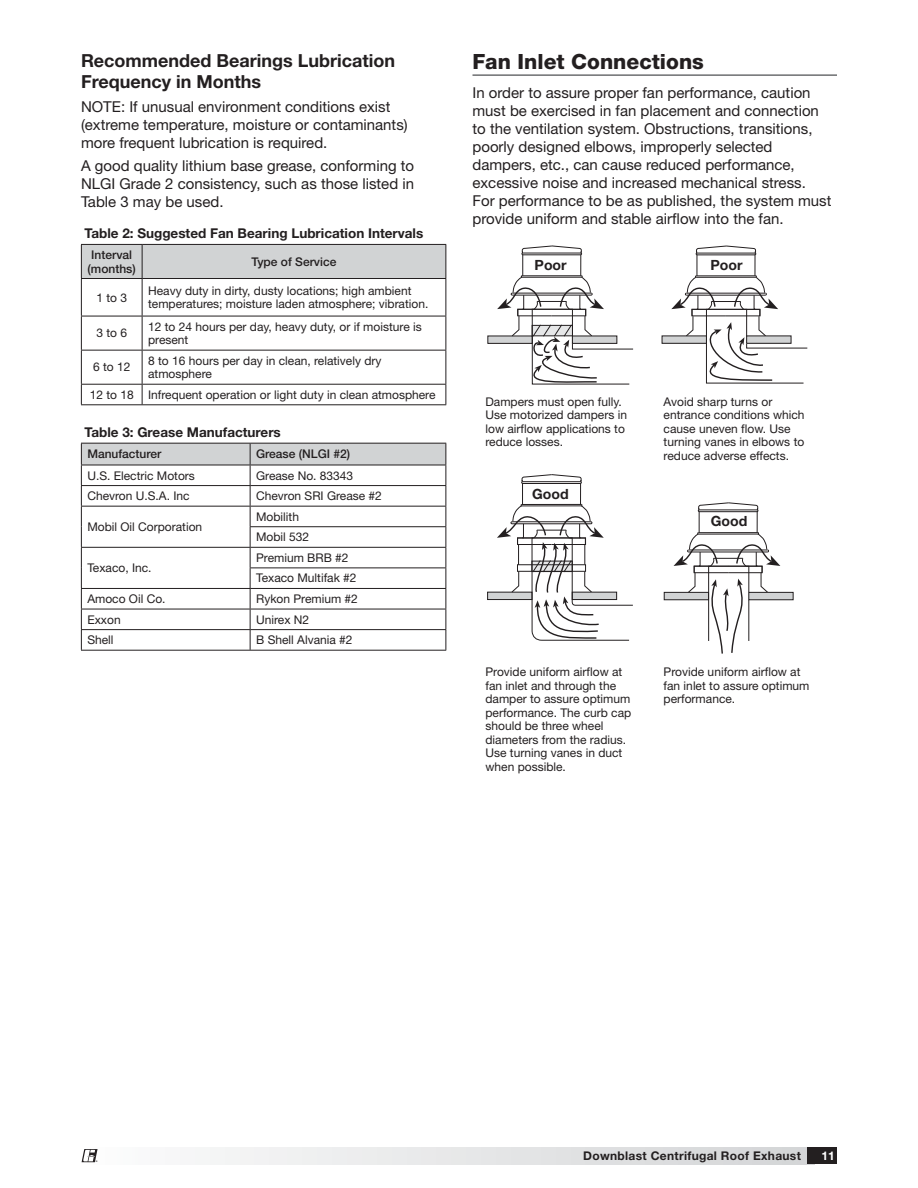
<style>
.page{position:relative;width:918px;height:1188px;background:#fff}
.page>*{position:absolute;margin:0;border:0;box-sizing:border-box;transform-origin:0 0}
.t1{font:800 21px "Helvetica Neue LT Std";color:#231f20}
.t2{font:700 18px/21.6px "Helvetica Neue LT Std";color:#231f20}
.t3{font:15px/18px "Helvetica Neue LT Std";color:#231f20}
.t4{font:700 14.1px "Helvetica Neue LT Std";color:#231f20}
.t5{font:700 13.5px "Helvetica Neue LT Std";color:#231f20}
.t6{font:12px/13.5px "Helvetica Neue LT Std";color:#231f20}
.t7{font:500 12px/13.5px "Helvetica Neue LT Std";color:#231f20;text-align:center}
.t8{font:700 12px "Helvetica Neue LT Std";letter-spacing:.025em;color:#231f20}
.t9{font:700 12px "Helvetica Neue LT Std";color:#fff}
.t10{font:700 2.1px "Helvetica Neue LT Std";color:#231f20}
</style>
<div class="page">
<div style="left:81px;top:1148px;width:733px;height:16px;background:linear-gradient(to right,#f9f9f9,#d5d6d8)"></div>
<div style="left:807px;top:1148px;width:30px;height:16px;background:#231f20"></div>
<svg style="left:82px;top:1149px;width:16px;height:13px"></svg>
<svg style="left:81px;top:443px;width:366px;height:207px"></svg>
<hr style="left:81px;top:650px;width:365px;height:1px;background:#231f20">
<div style="left:82px;top:245px;width:364px;height:33px;background:#d1d3d4"></div>
<hr style="left:81px;top:244px;width:61px;height:1px;background:#231f20">
<hr style="left:81px;top:245px;width:1px;height:33px;background:#231f20">
<hr style="left:142px;top:244px;width:304px;height:1px;background:#231f20">
<hr style="left:142px;top:245px;width:1px;height:33px;background:#231f20">
<hr style="left:446px;top:245px;width:1px;height:33px;background:#231f20">
<hr style="left:81px;top:278px;width:61px;height:1px;background:#231f20">
<hr style="left:81px;top:279px;width:1px;height:37px;background:#231f20">
<hr style="left:142px;top:278px;width:304px;height:1px;background:#231f20">
<hr style="left:142px;top:279px;width:1px;height:37px;background:#231f20">
<hr style="left:446px;top:279px;width:1px;height:37px;background:#231f20">
<hr style="left:81px;top:316px;width:61px;height:1px;background:#231f20">
<hr style="left:81px;top:316px;width:1px;height:34px;background:#231f20">
<hr style="left:142px;top:316px;width:304px;height:1px;background:#231f20">
<hr style="left:142px;top:316px;width:1px;height:34px;background:#231f20">
<hr style="left:446px;top:316px;width:1px;height:34px;background:#231f20">
<hr style="left:81px;top:350px;width:61px;height:1px;background:#231f20">
<hr style="left:81px;top:351px;width:1px;height:33px;background:#231f20">
<hr style="left:142px;top:350px;width:304px;height:1px;background:#231f20">
<hr style="left:142px;top:351px;width:1px;height:33px;background:#231f20">
<hr style="left:446px;top:351px;width:1px;height:33px;background:#231f20">
<hr style="left:81px;top:384px;width:61px;height:1px;background:#231f20">
<svg style="left:81px;top:385px;width:1px;height:19px"></svg>
<hr style="left:142px;top:384px;width:304px;height:1px;background:#231f20">
<svg style="left:142px;top:385px;width:1px;height:19px"></svg>
<svg style="left:446px;top:385px;width:1px;height:19px"></svg>
<hr style="left:81px;top:404px;width:365px;height:1px;background:#231f20">
<div style="left:662px;top:336px;width:44px;height:7px;background:#d1d3d4"></div>
<svg style="left:671px;top:246px;width:137px;height:137px"></svg>
<div style="left:747px;top:336px;width:44px;height:7px;background:#d1d3d4"></div>
<div style="left:488px;top:336px;width:44px;height:7px;background:#d1d3d4"></div>
<div style="left:488px;top:336px;width:44px;height:8px;border:1px solid #231f20"></div>
<svg style="left:497px;top:246px;width:136px;height:139px"></svg>
<div style="left:572px;top:336px;width:45px;height:7px;background:#d1d3d4"></div>
<div style="left:572px;top:336px;width:45px;height:8px;border:1px solid #231f20"></div>
<div style="left:664px;top:592px;width:45px;height:8px;background:#d1d3d4"></div>
<div style="left:664px;top:592px;width:45px;height:8px;border:1px solid #231f20"></div>
<svg style="left:674px;top:502px;width:106px;height:152px"></svg>
<div style="left:749px;top:592px;width:44px;height:8px;background:#d1d3d4"></div>
<div style="left:749px;top:592px;width:44px;height:8px;border:1px solid #231f20"></div>
<div style="left:488px;top:592px;width:44px;height:8px;background:#d1d3d4"></div>
<div style="left:487px;top:592px;width:45px;height:8px;border:1px solid #231f20"></div>
<svg style="left:497px;top:474px;width:136px;height:167px"></svg>
<hr style="left:473px;top:74px;width:364px;height:2px;background:#6d6e70">
<h2 class="t2" style="left:81px;top:51px;width:316px">Recommended Bearings Lubrication<br>Frequency in Months</h2>
<p class="t3" style="left:81px;top:99px;width:328px">NOTE: If unusual environment conditions exist (extreme temperature, moisture or contaminants) more frequent lubrication is required.</p>
<p class="t3" style="left:81px;top:158px;width:335px;text-align:justify">A good quality lithium base grease, conforming to NLGI Grade 2 consistency, such as those listed in Table 3 may be used.</p>
<p class="t5" style="left:85px;top:229px;width:340px">Table 2: Suggested Fan Bearing Lubrication Intervals</p>
<p class="t7" style="left:88px;top:249px;width:50px">Interval (months)</p>
<p class="t7" style="left:252px;top:256px;width:86px">Type of Service</p>
<p class="t6" style="left:96px;top:292px;width:32px">1 to 3</p>
<p class="t6" style="left:148px;top:285px;width:282px">Heavy duty in dirty, dusty locations; high ambient temperatures; moisture laden atmosphere; vibration.</p>
<p class="t6" style="left:96px;top:327px;width:32px">3 to 6</p>
<p class="t6" style="left:148px;top:321px;width:275px">12 to 24 hours per day, heavy duty, or if moisture is present</p>
<p class="t6" style="left:93px;top:361px;width:39px">6 to 12</p>
<p class="t6" style="left:148px;top:355px;width:235px">8 to 16 hours per day in clean, relatively dry atmosphere</p>
<p class="t6" style="left:90px;top:389px;width:347px">12 to 18 Infrequent operation or light duty in clean atmosphere</p>
<p class="t5" style="left:85px;top:427px;width:198px">Table 3: Grease Manufacturers</p>
<p class="t7" style="left:87px;top:448px;width:76px">Manufacturer</p>
<p class="t7" style="left:256px;top:448px;width:96px">Grease (NLGI #2)</p>
<p class="t6" style="left:87px;top:470px;width:109px">U.S. Electric Motors</p>
<p class="t6" style="left:256px;top:470px;width:99px">Grease No. 83343</p>
<p class="t6" style="left:87px;top:490px;width:104px">Chevron U.S.A. Inc</p>
<p class="t6" style="left:256px;top:490px;width:127px">Chevron SRI Grease #2</p>
<p class="t6" style="left:87px;top:521px;width:116px">Mobil Oil Corporation</p>
<p class="t6" style="left:256px;top:507px;width:55px;line-height:20.5px">Mobilith<br>Mobil 532</p>
<p class="t6" style="left:87px;top:562px;width:66px">Texaco, Inc.</p>
<p class="t6" style="left:256px;top:548px;width:102px;line-height:20.5px">Premium BRB #2<br>Texaco Multifak #2</p>
<p class="t6" style="left:87px;top:593px;width:80px">Amoco Oil Co.</p>
<p class="t6" style="left:256px;top:593px;width:103px">Rykon Premium #2</p>
<p class="t6" style="left:87px;top:614px;width:35px">Exxon</p>
<p class="t6" style="left:256px;top:614px;width:55px">Unirex N2</p>
<p class="t6" style="left:87px;top:634px;width:28px">Shell</p>
<p class="t6" style="left:256px;top:634px;width:98px">B Shell Alvania #2</p>
<h1 class="t1" style="left:473px;top:49px;width:233px">Fan Inlet Connections</h1>
<p class="t3" style="left:473px;top:85px;width:361px">In order to assure proper fan performance, caution must be exercised in fan placement and connection to the ventilation system. Obstructions, transitions, poorly designed elbows, improperly selected dampers, etc., can cause reduced performance, excessive noise and increased mechanical stress.<br>For performance to be as published, the system must provide uniform and stable airflow into the fan.</p>
<p class="t4" style="left:535px;top:260px;width:34px">Poor</p>
<p class="t4" style="left:710px;top:260px;width:34px">Poor</p>
<p class="t6" style="left:485px;top:396px;width:143px">Dampers must open fully.<br>Use motorized dampers in low airflow applications to reduce losses.</p>
<p class="t6" style="left:664px;top:396px;width:142px">Avoid sharp turns or entrance conditions which cause uneven flow. Use turning vanes in elbows to reduce adverse effects.</p>
<p class="t4" style="left:532px;top:489px;width:38px">Good</p>
<p class="t4" style="left:711px;top:516px;width:38px">Good</p>
<p class="t6" style="left:485px;top:666px;width:147px">Provide uniform airflow at fan inlet and through the damper to assure optimum performance. The curb cap should be three wheel diameters from the radius.<br>Use turning vanes in duct when possible.</p>
<p class="t6" style="left:664px;top:666px;width:147px">Provide uniform airflow at fan inlet to assure optimum performance.</p>
<p class="t10" style="left:96px;top:1161px;width:3px">®</p>
<p class="t8" style="left:583px;top:1152px;width:219px">Downblast Centrifugal Roof Exhaust</p>
<p class="t9" style="left:822px;top:1152px;width:15px">11</p>
</div>
